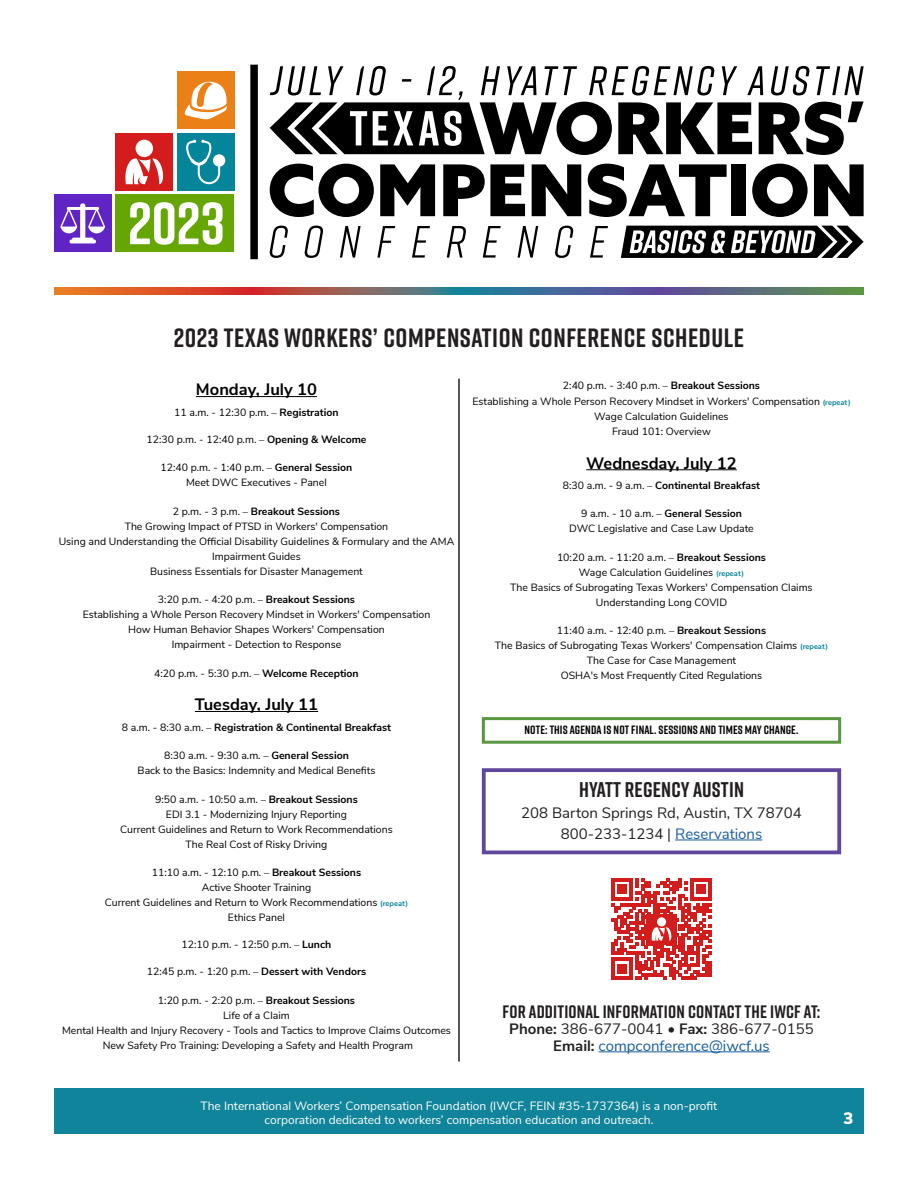
<style>
.page{position:relative;width:918px;height:1188px;background:#fff}
.page>*{position:absolute;margin:0;border:0;box-sizing:border-box;transform-origin:0 0}
.t1{font:700 26.4px "Rift";letter-spacing:.02em;color:#231f20}
.t2{font:700 21.3px "Rift";letter-spacing:.01em;color:#231f20}
.t3{font:700 18px "Rift";letter-spacing:.01em;color:#231f20}
.t4{font:700 16.5px "Nunito Sans";color:#000}
.t5{font:900 16.5px "Nunito Sans";color:#fff}
.t6{font:15px "Nunito Sans";color:#231f20}
.t7{font:15px "Nunito Sans";color:#175d9e}
.t8{font:12px/13.5px "Nunito Sans";color:#fff;text-align:center}
.t9{font:700 12px "Rift";letter-spacing:.01em;color:#040503}
.t10{font:10.5px/15px "Nunito Sans";color:#000;text-align:center}
.t11{font:700 10.5px "Nunito Sans";color:#000}
.s1{font-weight:700}
.s2{font-weight:400}
.s3{font-weight:700;font-size:7.5px;color:#078499}
.s4{color:#175d9e}
.s5{font-weight:700;color:#231f20}
</style>
<div class="page">
<div style="left:54px;top:1089px;width:810px;height:45px;background:#10849a"></div>
<svg style="left:54px;top:287px;width:810px;height:8px"></svg>
<div style="left:54px;top:195px;width:58px;height:57px;background:#6124c4"></div>
<svg style="left:60px;top:203px;width:45px;height:40px"></svg>
<div style="left:177px;top:133px;width:57px;height:58px;background:#058599"></div>
<div style="left:115px;top:133px;width:58px;height:58px;background:#d41c1c"></div>
<div style="left:115px;top:195px;width:119px;height:57px;background:#66a603"></div>
<div style="left:177px;top:72px;width:57px;height:57px;background:#eb8017"></div>
<svg style="left:184px;top:81px;width:43px;height:38px"></svg>
<svg style="left:186px;top:140px;width:39px;height:44px"></svg>
<svg style="left:125px;top:140px;width:38px;height:44px"></svg>
<svg style="left:130px;top:202px;width:93px;height:43px"></svg>
<div style="left:250px;top:65px;width:8px;height:194px;background:#000"></div>
<svg style="left:270px;top:164px;width:104px;height:53px"></svg>
<svg style="left:380px;top:164px;width:55px;height:52px"></svg>
<svg style="left:443px;top:164px;width:82px;height:52px"></svg>
<svg style="left:532px;top:164px;width:49px;height:52px"></svg>
<svg style="left:588px;top:164px;width:139px;height:53px"></svg>
<div style="left:731px;top:164px;width:15px;height:52px;background:#000"></div>
<svg style="left:752px;top:164px;width:56px;height:53px"></svg>
<svg style="left:814px;top:164px;width:50px;height:52px"></svg>
<svg style="left:621px;top:226px;width:243px;height:32px"></svg>
<svg style="left:269px;top:226px;width:19px;height:32px"></svg>
<svg style="left:304px;top:226px;width:20px;height:32px"></svg>
<svg style="left:340px;top:226px;width:21px;height:32px"></svg>
<svg style="left:377px;top:226px;width:18px;height:32px"></svg>
<svg style="left:412px;top:226px;width:18px;height:32px"></svg>
<svg style="left:447px;top:226px;width:19px;height:32px"></svg>
<svg style="left:483px;top:226px;width:18px;height:32px"></svg>
<svg style="left:518px;top:226px;width:20px;height:32px"></svg>
<svg style="left:555px;top:226px;width:19px;height:32px"></svg>
<svg style="left:590px;top:226px;width:18px;height:32px"></svg>
<svg style="left:270px;top:66px;width:594px;height:89px"></svg>
<div style="left:482px;top:717px;width:359px;height:27px;border:3px solid #5a9741"></div>
<div style="left:482px;top:768px;width:359px;height:86px;border:4px solid #60469c"></div>
<hr style="left:675px;top:840px;width:87px;height:1px;background:#175d9e">
<hr style="left:599px;top:1051px;width:171px;height:1px;background:#175d9e">
<hr style="left:196px;top:396px;width:121px;height:1px;background:#000">
<hr style="left:195px;top:711px;width:123px;height:1px;background:#000">
<hr style="left:586px;top:469px;width:151px;height:1px;background:#000">
<hr style="left:458px;top:379px;width:2px;height:683px;background:#231f20">
<svg style="left:611px;top:879px;width:101px;height:100px"></svg>
<p class="t1" style="left:174px;top:318px;width:572px">2023 TEXAS WORKERS’ COMPENSATION CONFERENCE SCHEDULE</p>
<p class="t4" style="left:196px;top:378px;width:123px">Monday, July 10</p>
<p class="t10" style="left:174px;top:404px;width:166px">11 a.m. - 12:30 p.m. – <span class="s1">Registration</span></p>
<p class="t10" style="left:147px;top:431px;width:221px">12:30 p.m. - 12:40 p.m. – <span class="s1">Opening &amp; Welcome</span></p>
<p class="t10" style="left:161px;top:459px;width:193px">12:40 p.m. - 1:40 p.m. – <span class="s1">General Session</span></p>
<p class="t10" style="left:186px;top:474px;width:142px">Meet DWC Executives - Panel</p>
<p class="t11" style="left:173px;top:503px;width:169px"><span class="s2">2 p.m. - 3 p.m. –</span> Breakout Sessions</p>
<p class="t10" style="left:125px;top:518px;width:265px">The Growing Impact of PTSD in Workers' Compensation</p>
<p class="t10" style="left:59px;top:533px;width:397px">Using and Understanding the Official Disability Guidelines &amp; Formulary and the AMA<br>Impairment Guides</p>
<p class="t10" style="left:150px;top:563px;width:214px">Business Essentials for Disaster Management</p>
<p class="t10" style="left:158px;top:591px;width:199px">3:20 p.m. - 4:20 p.m. – <span class="s1">Breakout Sessions</span></p>
<p class="t10" style="left:83px;top:606px;width:349px">Establishing a Whole Person Recovery Mindset in Workers' Compensation</p>
<p class="t10" style="left:128px;top:621px;width:258px">How Human Behavior Shapes Workers' Compensation</p>
<p class="t10" style="left:172px;top:636px;width:171px">Impairment - Detection to Response</p>
<p class="t10" style="left:154px;top:665px;width:206px">4:20 p.m. - 5:30 p.m. – <span class="s1">Welcome Reception</span></p>
<p class="t4" style="left:195px;top:692px;width:125px">Tuesday, July 11</p>
<p class="t11" style="left:122px;top:719px;width:271px"><span class="s2">8 a.m. - 8:30 a.m. –</span> Registration &amp; Continental Breakfast</p>
<p class="t10" style="left:164px;top:747px;width:186px">8:30 a.m. - 9:30 a.m. – <span class="s1">General Session</span></p>
<p class="t10" style="left:138px;top:762px;width:239px">Back to the Basics: Indemnity and Medical Benefits</p>
<p class="t10" style="left:155px;top:791px;width:204px">9:50 a.m. - 10:50 a.m. – <span class="s1">Breakout Sessions</span></p>
<p class="t10" style="left:166px;top:806px;width:183px">EDI 3.1 - Modernizing Injury Reporting</p>
<p class="t10" style="left:120px;top:821px;width:274px">Current Guidelines and Return to Work Recommendations</p>
<p class="t10" style="left:186px;top:836px;width:143px">The Real Cost of Risky Driving</p>
<p class="t10" style="left:152px;top:864px;width:211px">11:10 a.m. - 12:10 p.m. – <span class="s1">Breakout Sessions</span></p>
<p class="t10" style="left:202px;top:879px;width:111px">Active Shooter Training</p>
<p class="t10" style="left:105px;top:894px;width:305px">Current Guidelines and Return to Work Recommendations <span class="s3">(repeat)</span></p>
<p class="t10" style="left:228px;top:909px;width:59px">Ethics Panel</p>
<p class="t10" style="left:182px;top:936px;width:151px">12:10 p.m. - 12:50 p.m. – <span class="s1">Lunch</span></p>
<p class="t10" style="left:147px;top:963px;width:221px">12:45 p.m. - 1:20 p.m. – <span class="s1">Dessert with Vendors</span></p>
<p class="t10" style="left:158px;top:992px;width:199px">1:20 p.m. - 2:20 p.m. – <span class="s1">Breakout Sessions</span></p>
<p class="t10" style="left:223px;top:1007px;width:68px">Life of a Claim</p>
<p class="t10" style="left:62px;top:1022px;width:390px">Mental Health and Injury Recovery - Tools and Tactics to Improve Claims Outcomes</p>
<p class="t10" style="left:103px;top:1037px;width:312px">New Safety Pro Training: Developing a Safety and Health Program</p>
<p class="t10" style="left:563px;top:377px;width:199px">2:40 p.m. - 3:40 p.m. – <span class="s1">Breakout Sessions</span></p>
<p class="t10" style="left:472px;top:393px;width:380px">Establishing a Whole Person Recovery Mindset in Workers' Compensation <span class="s3">(repeat)</span></p>
<p class="t10" style="left:594px;top:408px;width:136px">Wage Calculation Guidelines</p>
<p class="t10" style="left:612px;top:423px;width:100px">Fraud 101: Overview</p>
<p class="t4" style="left:586px;top:451px;width:152px">Wednesday, July 12</p>
<p class="t11" style="left:563px;top:477px;width:199px"><span class="s2">8:30 a.m. - 9 a.m. –</span> Continental Breakfast</p>
<p class="t11" style="left:581px;top:506px;width:162px"><span class="s2">9 a.m. - 10 a.m. –</span> General Session</p>
<p class="t10" style="left:569px;top:520px;width:186px">DWC Legislative and Case Law Update</p>
<p class="t10" style="left:557px;top:549px;width:210px">10:20 a.m. - 11:20 a.m. – <span class="s1">Breakout Sessions</span></p>
<p class="t10" style="left:579px;top:564px;width:167px">Wage Calculation Guidelines <span class="s3">(repeat)</span></p>
<p class="t10" style="left:510px;top:579px;width:304px">The Basics of Subrogating Texas Workers' Compensation Claims</p>
<p class="t10" style="left:596px;top:594px;width:133px">Understanding Long COVID</p>
<p class="t10" style="left:557px;top:622px;width:211px">11:40 a.m. - 12:40 p.m. – <span class="s1">Breakout Sessions</span></p>
<p class="t10" style="left:495px;top:637px;width:335px">The Basics of Subrogating Texas Workers' Compensation Claims <span class="s3">(repeat)</span></p>
<p class="t10" style="left:587px;top:652px;width:151px">The Case for Case Management</p>
<p class="t10" style="left:561px;top:667px;width:203px">OSHA's Most Frequently Cited Regulations</p>
<p class="t9" style="left:525px;top:722px;width:275px">NOTE: THIS AGENDA IS NOT FINAL. SESSIONS AND TIMES MAY CHANGE.</p>
<p class="t2" style="left:579px;top:774px;width:166px">HYATT REGENCY AUSTIN</p>
<p class="t6" style="left:521px;top:802px;width:282px">208 Barton Springs Rd, Austin, TX 78704</p>
<p class="t6" style="left:561px;top:823px;width:203px">800-233-1234 | <span class="s4">Reservations</span></p>
<p class="t3" style="left:503px;top:999px;width:319px">FOR ADDITIONAL INFORMATION CONTACT THE IWCF AT:</p>
<p class="t6" style="left:509px;top:1018px;width:306px"><span class="s1">Phone:</span> 386-677-0041 • <span class="s1">Fax:</span> 386-677-0155</p>
<p class="t7" style="left:553px;top:1035px;width:218px"><span class="s5">Email:</span> compconference@iwcf.us</p>
<p class="t8" style="left:201px;top:1099px;width:518px">The International Workers’ Compensation Foundation (IWCF, FEIN #35-1737364) is a non-profit corporation dedicated to workers’ compensation education and outreach.</p>
<h3 class="t5" style="left:843px;top:1107px;width:11px">3</h3>
</div>
